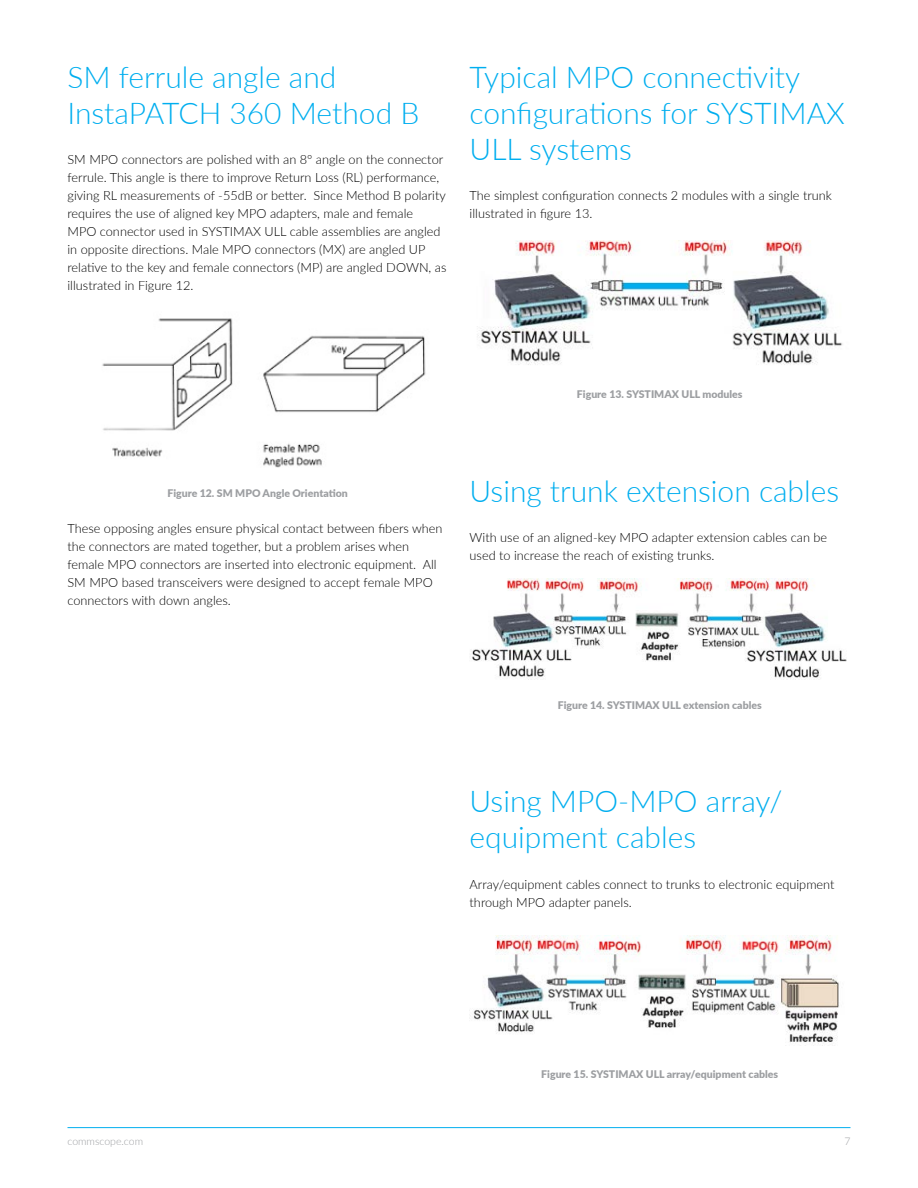
<style>
.page{position:relative;width:918px;height:1188px;background:#fff}
.page>*{position:absolute;margin:0;border:0;box-sizing:border-box;transform-origin:0 0}
.t1{font:300 30px/36px "Lato";color:#00aeef}
.t2{font:300 12.75px/18px "Lato";color:#000}
.t3{font:900 10.5px "Lato";color:#9d9fa2}
.t4{font:300 10.5px "Lato";color:#9d9fa2}
</style>
<div class="page">
<hr style="left:68px;top:1127px;width:782px;height:1px;background:#00aeef">
<img style="left:102px;top:318px;width:324px;height:150px">
<img style="left:472px;top:578px;width:375px;height:102px">
<img style="left:473px;top:935px;width:366px;height:109px">
<img style="left:477px;top:241px;width:366px;height:124px">
<h1 class="t1" style="left:68px;top:58px;width:353px">SM ferrule angle and<br>InstaPATCH 360 Method B</h1>
<p class="t2" style="left:68px;top:150px;width:380px">SM MPO connectors are polished with an 8° angle on the connector ferrule. This angle is there to improve Return Loss (RL) performance, giving RL measurements of -55dB or better. Since Method B polarity requires the use of aligned key MPO adapters, male and female<br>MPO connector used in SYSTIMAX ULL cable assemblies are angled in opposite directions. Male MPO connectors (MX) are angled UP relative to the key and female connectors (MP) are angled DOWN, as illustrated in Figure 12.</p>
<h1 class="t1" style="left:470px;top:58px;width:377px">Typical MPO connectivity configurations for SYSTIMAX<br>ULL systems</h1>
<p class="t2" style="left:470px;top:186px;width:364px">The simplest configuration connects 2 modules with a single trunk illustrated in figure 13.</p>
<p class="t3" style="left:577px;top:387px;width:167px">Figure 13. SYSTIMAX ULL modules</p>
<p class="t3" style="left:167px;top:486px;width:182px">Figure 12. SM MPO Angle Orientation</p>
<p class="t2" style="left:68px;top:519px;width:376px">These opposing angles ensure physical contact between fibers when the connectors are mated together, but a problem arises when female MPO connectors are inserted into electronic equipment. All SM MPO based transceivers were designed to accept female MPO connectors with down angles.</p>
<h1 class="t1" style="left:470px;top:472px;width:371px">Using trunk extension cables</h1>
<p class="t2" style="left:470px;top:528px;width:359px">With use of an aligned-key MPO adapter extension cables can be used to increase the reach of existing trunks.</p>
<p class="t3" style="left:558px;top:697px;width:206px">Figure 14. SYSTIMAX ULL extension cables</p>
<h1 class="t1" style="left:470px;top:782px;width:315px">Using MPO-MPO array/ equipment cables</h1>
<p class="t2" style="left:470px;top:875px;width:366px">Array/equipment cables connect to trunks to electronic equipment through MPO adapter panels.</p>
<p class="t3" style="left:541px;top:1066px;width:238px">Figure 15. SYSTIMAX ULL array/equipment cables</p>
<p class="t4" style="left:68px;top:1134px;width:77px">commscope.com</p>
<p class="t4" style="left:844px;top:1134px;width:8px">7</p>
</div>
